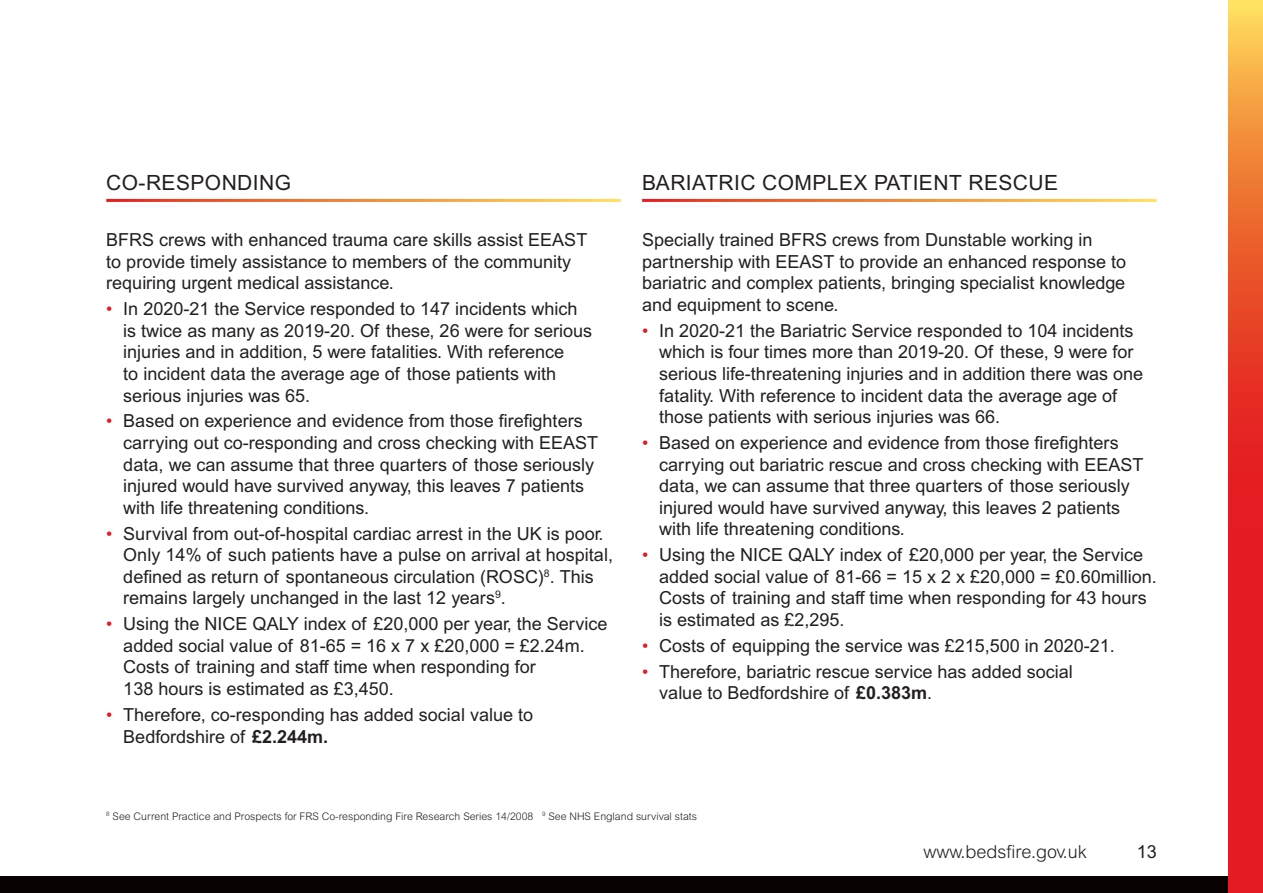
<style>
.page{position:relative;width:1263px;height:893px;background:#fff}
.page>*{position:absolute;margin:0;border:0;box-sizing:border-box;transform-origin:0 0}
.t1{font:21px "Arial MT Pro";letter-spacing:.02em;color:#231f20}
.t2{font:18px/21.6px "Arial MT Pro";color:#231f20}
.t3{font:300 18px "Arial MT Pro";color:#231f20}
.t4{font:300 10.5px "Arial MT Pro";color:#231f20}
.s1{color:#e51a23}
.s2{font-weight:700}
</style>
<div class="page">
<div style="left:0;top:876px;width:1263px;height:17px;background:#080302"></div>
<svg style="left:1229px;top:0;width:34px;height:893px;background:#e9452b"></svg>
<p class="t1" style="left:106px;top:171px;width:186px">CO-RESPONDING</p>
<p class="t2" style="left:106px;top:230px;width:482px">BFRS crews with enhanced trauma care skills assist EEAST to provide timely assistance to members of the community requiring urgent medical assistance.</p>
<p class="t2" style="left:123px;top:299px;width:470px;text-indent:-17px"><span class="s1">•</span> In 2020-21 the Service responded to 147 incidents which is twice as many as 2019-20. Of these, 26 were for serious injuries and in addition, 5 were fatalities. With reference<br>to incident data the average age of those patients with serious injuries was 65.</p>
<p class="t2" style="left:123px;top:411px;width:476px;text-indent:-17px"><span class="s1">•</span> Based on experience and evidence from those firefighters carrying out co-responding and cross checking with EEAST data, we can assume that three quarters of those seriously injured would have survived anyway, this leaves 7 patients with life threatening conditions.</p>
<p class="t2" style="left:123px;top:523px;width:491px;text-indent:-17px"><span class="s1">•</span> Survival from out-of-hospital cardiac arrest in the UK is poor.<br>Only 14% of such patients have a pulse on arrival at hospital, defined as return of spontaneous circulation (ROSC)<sup>8</sup>. This remains largely unchanged in the last 12 years<sup>9</sup>.</p>
<p class="t2" style="left:123px;top:614px;width:486px;text-indent:-17px"><span class="s1">•</span> Using the NICE QALY index of £20,000 per year, the Service added social value of 81-65 = 16 x 7 x £20,000 = £2.24m.<br>Costs of training and staff time when responding for<br>138 hours is estimated as £3,450.</p>
<p class="t2" style="left:123px;top:705px;width:411px;text-indent:-17px"><span class="s1">•</span> Therefore, co-responding has added social value to<br>Bedfordshire of <span class="s2">£2.244m.</span></p>
<p class="t1" style="left:642px;top:171px;width:417px">BARIATRIC COMPLEX PATIENT RESCUE</p>
<p class="t2" style="left:642px;top:230px;width:486px">Specially trained BFRS crews from Dunstable working in partnership with EEAST to provide an enhanced response to bariatric and complex patients, bringing specialist knowledge and equipment to scene.</p>
<p class="t2" style="left:659px;top:320px;width:486px;text-indent:-17px"><span class="s1">•</span> In 2020-21 the Bariatric Service responded to 104 incidents which is four times more than 2019-20. Of these, 9 were for serious life-threatening injuries and in addition there was one fatality. With reference to incident data the average age of those patients with serious injuries was 66.</p>
<p class="t2" style="left:659px;top:433px;width:486px;text-indent:-17px"><span class="s1">•</span> Based on experience and evidence from those firefighters carrying out bariatric rescue and cross checking with EEAST data, we can assume that three quarters of those seriously injured would have survived anyway, this leaves 2 patients with life threatening conditions.</p>
<p class="t2" style="left:659px;top:545px;width:499px;text-indent:-17px"><span class="s1">•</span> Using the NICE QALY index of £20,000 per year, the Service added social value of 81-66 = 15 x 2 x £20,000 = £0.60million.<br>Costs of training and staff time when responding for 43 hours is estimated as £2,295.</p>
<p class="t2" style="left:642px;top:636px;width:474px"><span class="s1">•</span> Costs of equipping the service was £215,500 in 2020-21.</p>
<p class="t2" style="left:659px;top:661px;width:415px;text-indent:-17px"><span class="s1">•</span> Therefore, bariatric rescue service has added social value to Bedfordshire of <span class="s2">£0.383m</span>.</p>
<p class="t4" style="left:106px;top:810px;width:592px"><sup>8</sup> See Current Practice and Prospects for FRS Co-responding Fire Research Series 14/2008 <sup>9</sup> See NHS England survival stats</p>
<p class="t3" style="left:924px;top:841px;width:165px">www.bedsfire.gov.uk</p>
<p class="t2" style="left:1137px;top:842px;width:22px">13</p>
</div>
